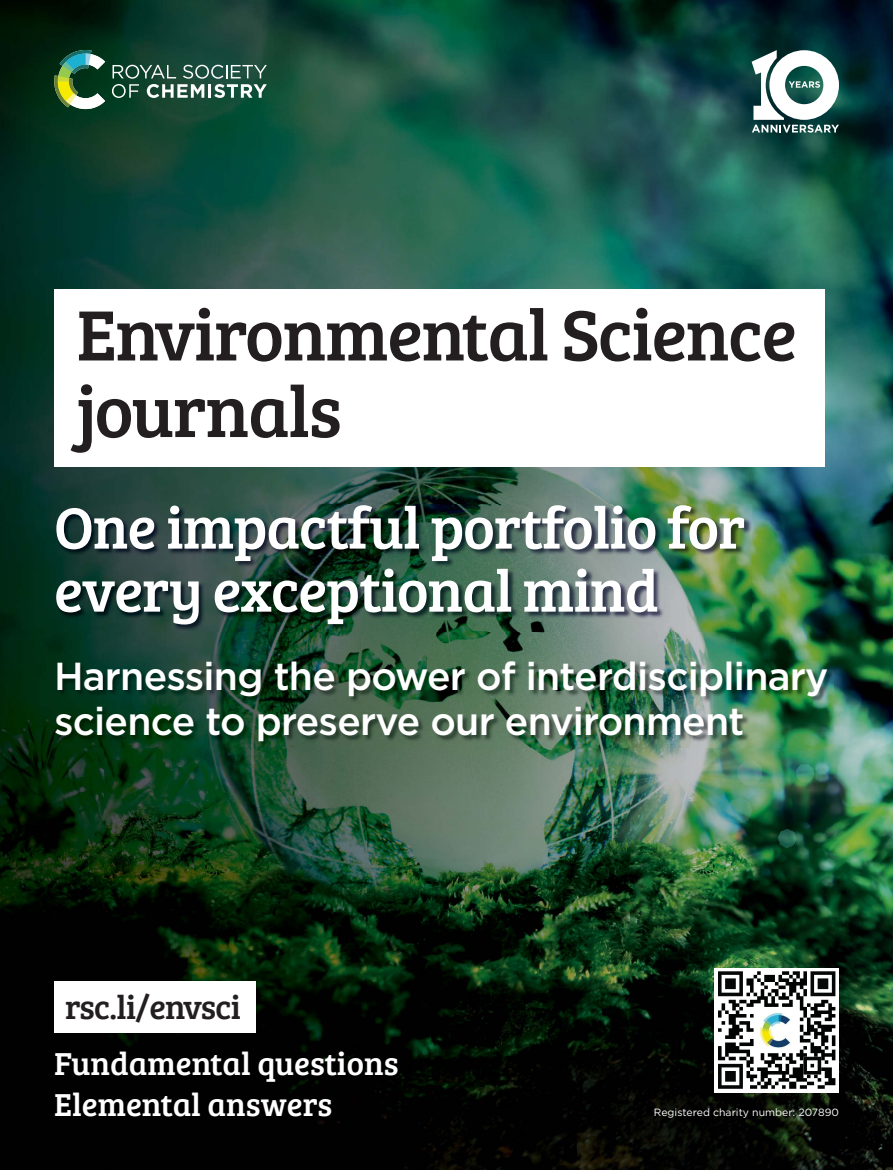
<style>
.page{position:relative;width:893px;height:1170px;background:#fff}
.page>*{position:absolute;margin:0;border:0;box-sizing:border-box;transform-origin:0 0}
.t1{font:73.5px/76.5px "Bree Serif";letter-spacing:-.02em;color:#231f20}
.t2{font:60px/63px "Bree Serif";letter-spacing:-.02em;color:#fff}
.t3{font:500 39px/45px "Gotham";letter-spacing:-.02em;color:#fff}
.t4{font:34.05px "Bree Serif";letter-spacing:-.02em;color:#231f20}
.t5{font:32.85px/41px "Bree Serif";color:#fff}
.t6{font:10.5px "Gotham";color:#fff}
</style>
<div class="page">
<img style="left:0;top:0;width:788px;height:531px">
<img style="left:788px;top:0;width:105px;height:744px">
<img style="left:0;top:531px;width:104px;height:638px">
<img style="left:736px;top:531px;width:53px;height:130px">
<img style="left:104px;top:631px;width:632px;height:30px">
<img style="left:104px;top:744px;width:789px;height:425px">
<svg style="left:752px;top:50px;width:87px;height:83px"></svg>
<svg style="left:112px;top:65px;width:155px;height:33px"></svg>
<img style="left:60px;top:50px;width:32px;height:4px">
<img style="left:54px;top:75px;width:4px;height:32px">
<svg style="left:58px;top:54px;width:47px;height:55px"></svg>
<img style="left:56px;top:505px;width:695px;height:126px">
<img style="left:55px;top:661px;width:779px;height:86px">
<div style="left:54px;top:981px;width:201px;height:52px;background:#fff"></div>
<div style="left:54px;top:289px;width:771px;height:178px;background:#fff"></div>
<div style="left:714px;top:967px;width:125px;height:125px;background:#fff"></div>
<svg style="left:718px;top:971px;width:117px;height:117px"></svg>
<img style="left:757px;top:1010px;width:39px;height:39px">
<h1 class="t1" style="left:76px;top:293px;width:722px">Environmental Science journals</h1>
<h2 class="t2" style="left:54px;top:493px;width:693px">One impactful portfolio for every exceptional mind</h2>
<p class="t3" style="left:54px;top:654px;width:776px">Harnessing the power of interdisciplinary science to preserve our environment</p>
<p class="t4" style="left:65px;top:981px;width:177px">rsc.li/envsci</p>
<p class="t5" style="left:54px;top:1041px;width:346px">Fundamental questions<br>Elemental answers</p>
<p class="t6" style="left:654px;top:1107px;width:187px">Registered charity number: 207890</p>
</div>
